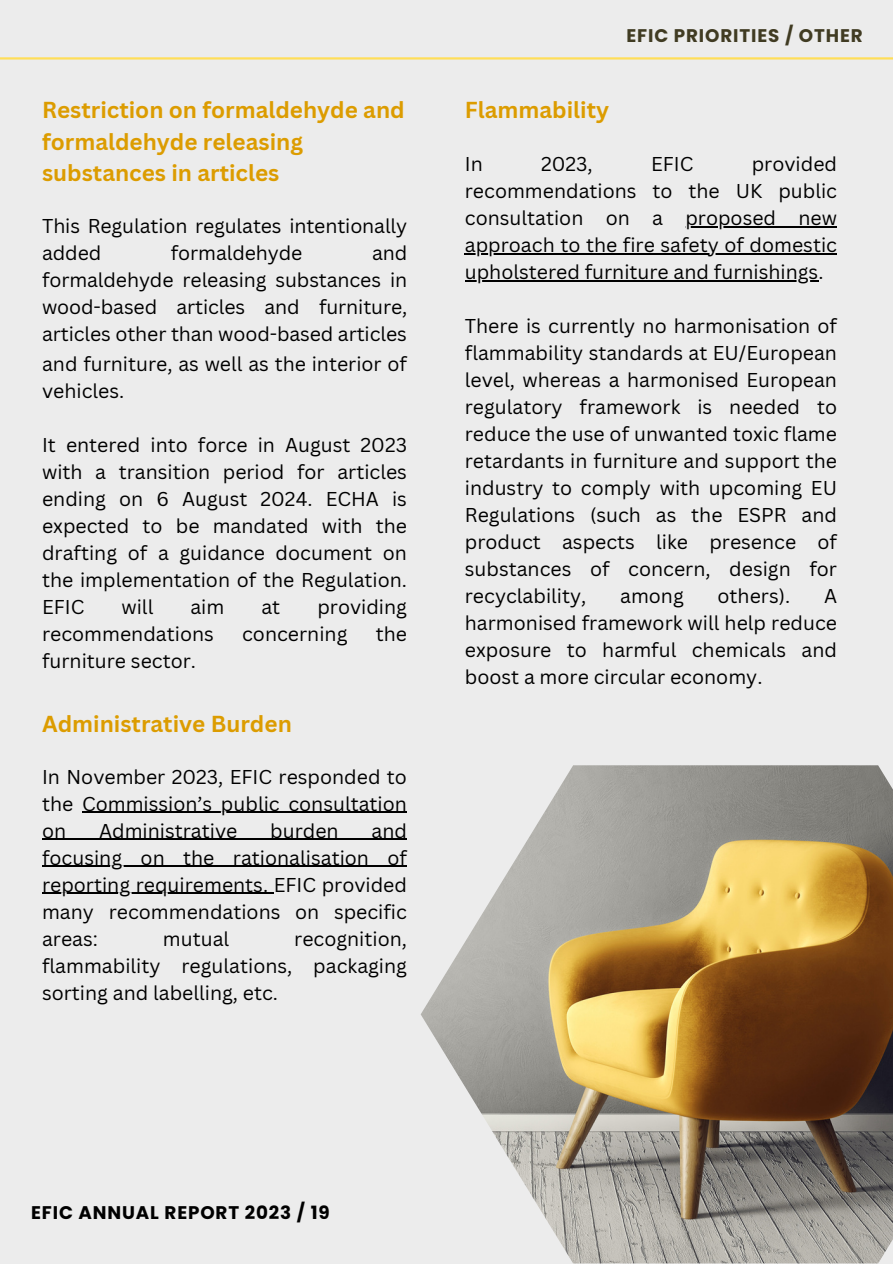
<style>
.page{position:relative;width:893px;height:1264px;background:#fff}
.page>*{position:absolute;margin:0;border:0;box-sizing:border-box;transform-origin:0 0}
.t1{font:700 22.5px/31.5px "Canva Sans";color:#dc9c00}
.t2{font:19.5px/27px "Canva Sans";color:#000;text-align:justify}
.t3{font:700 18.3px "Poppins";letter-spacing:.045em;color:#000}
.t4{font:700 18.3px "Poppins";letter-spacing:.045em;color:#403b22}
</style>
<div class="page">
<div style="left:0;top:0;width:892px;height:1263px;background:#ececec"></div>
<hr style="left:0;top:57px;width:892px;height:3px;background:#ffde59">
<img style="left:420px;top:765px;width:472px;height:498px">
<hr style="left:82px;top:811px;width:325px;height:1px;background:#000">
<hr style="left:42px;top:838px;width:365px;height:1px;background:#000">
<hr style="left:42px;top:865px;width:191px;height:1px;background:#000">
<hr style="left:233px;top:865px;width:174px;height:1px;background:#000">
<hr style="left:42px;top:892px;width:232px;height:1px;background:#000">
<hr style="left:685px;top:226px;width:152px;height:1px;background:#000">
<hr style="left:465px;top:253px;width:372px;height:1px;background:#000">
<hr style="left:465px;top:280px;width:353px;height:1px;background:#000">
<p class="t4" style="left:626px;top:23px;width:238px">EFIC PRIORITIES / OTHER</p>
<p class="t1" style="left:42px;top:94px;width:364px">Restriction on formaldehyde and</p>
<p class="t1" style="left:465px;top:94px;width:146px">Flammability</p>
<p class="t1" style="left:42px;top:125px;width:262px">formaldehyde releasing substances in articles</p>
<p class="t2" style="left:42px;top:212px;width:366px">This Regulation regulates intentionally added</p>
<p class="t2" style="left:465px;top:150px;width:374px;text-indent:287px">provided recommendations to the UK public consultation on a proposed new approach to the fire safety of domestic upholstered furniture and furnishings.</p>
<p class="t2" style="left:465px;top:312px;width:374px">There is currently no harmonisation of flammability standards at EU/European level, whereas a harmonised European regulatory framework is needed to reduce the use of unwanted toxic flame retardants in furniture and support the industry to comply with upcoming EU Regulations (such as the ESPR and product aspects like presence of substances of concern, design for recyclability,</p>
<p class="t2" style="left:465px;top:150px;width:19px">In</p>
<p class="t2" style="left:541px;top:150px;width:53px">2023,</p>
<p class="t2" style="left:651px;top:150px;width:44px">EFIC</p>
<p class="t2" style="left:171px;top:239px;width:133px">formaldehyde</p>
<p class="t2" style="left:42px;top:239px;width:366px;text-indent:330px">and formaldehyde releasing substances in wood-based articles and furniture, articles other than wood-based articles</p>
<p class="t2" style="left:42px;top:350px;width:366px">and furniture, as well as the interior of vehicles.</p>
<p class="t2" style="left:42px;top:431px;width:366px">It entered into force in August 2023 with a transition period for articles ending on 6 August 2024. ECHA is expected to be mandated with the drafting of a guidance document on the implementation of the Regulation.<br>EFIC</p>
<p class="t2" style="left:620px;top:582px;width:65px">among</p>
<p class="t2" style="left:717px;top:582px;width:74px">others).</p>
<p class="t2" style="left:465px;top:582px;width:373px;text-indent:359px">A harmonised framework will help reduce exposure to harmful chemicals and boost a more circular economy.</p>
<p class="t2" style="left:121px;top:593px;width:33px">will</p>
<p class="t2" style="left:190px;top:593px;width:35px">aim</p>
<p class="t2" style="left:261px;top:593px;width:20px">at</p>
<p class="t2" style="left:317px;top:593px;width:91px">providing</p>
<p class="t2" style="left:42px;top:620px;width:173px">recommendations</p>
<p class="t2" style="left:242px;top:620px;width:107px">concerning</p>
<p class="t2" style="left:375px;top:620px;width:33px">the</p>
<p class="t2" style="left:42px;top:647px;width:155px">furniture sector.</p>
<p class="t1" style="left:42px;top:707px;width:251px">Administrative Burden</p>
<p class="t2" style="left:42px;top:762px;width:366px">In November 2023, EFIC responded to the Commission’s public consultation on</p>
<p class="t2" style="left:42px;top:816px;width:366px;text-indent:329px">and focusing on the rationalisation of reporting requirements. EFIC provided many recommendations on specific areas:</p>
<p class="t2" style="left:99px;top:816px;width:140px">Administrative</p>
<p class="t2" style="left:270px;top:816px;width:70px">burden</p>
<p class="t2" style="left:42px;top:924px;width:366px;text-indent:252px">recognition, flammability regulations, packaging sorting and labelling, etc.</p>
<p class="t2" style="left:163px;top:924px;width:68px">mutual</p>
<p class="t3" style="left:31px;top:1200px;width:300px">EFIC ANNUAL REPORT 2023 / 19</p>
</div>
